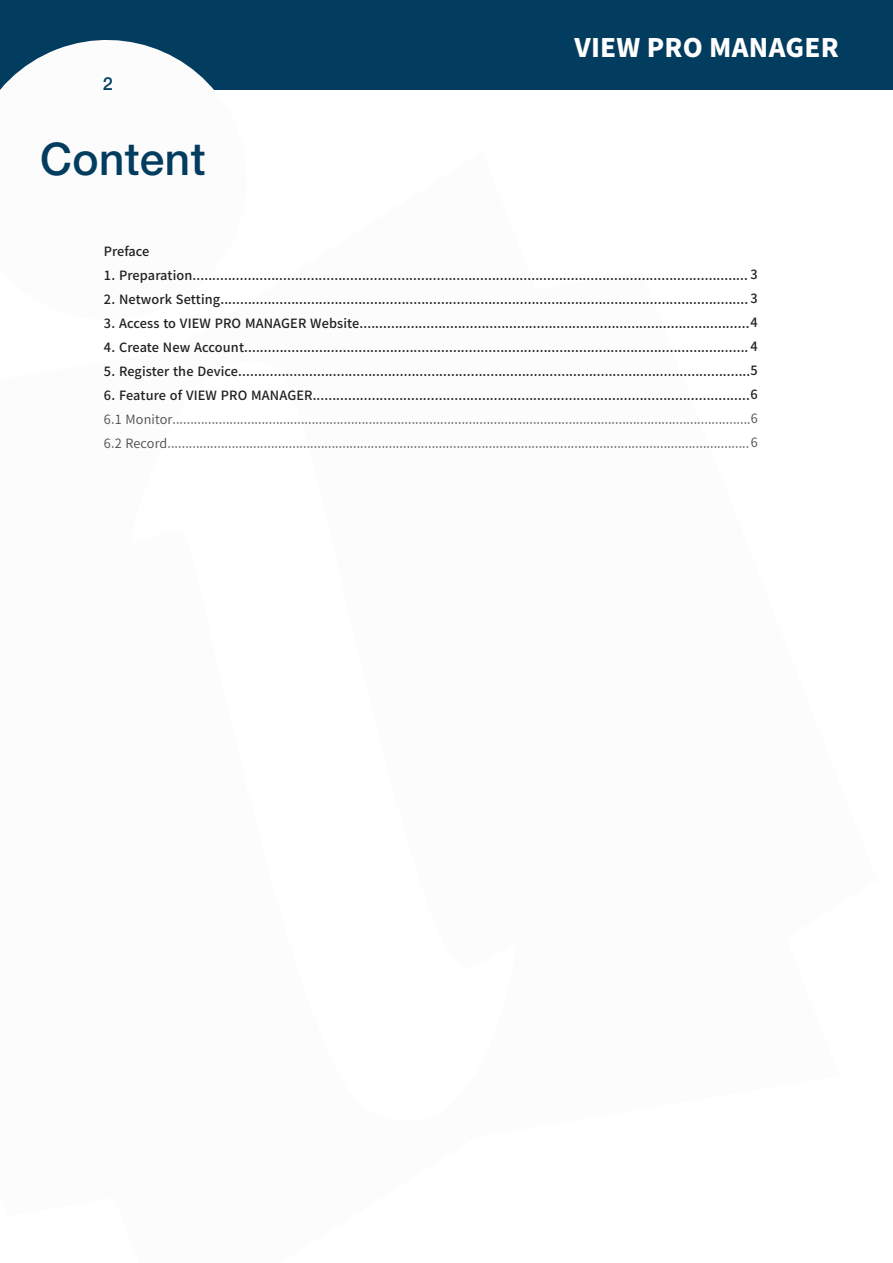
<style>
.page{position:relative;width:893px;height:1263px;background:#fff}
.page>*{position:absolute;margin:0;border:0;box-sizing:border-box;transform-origin:0 0}
.t1{font:500 45px "Helvetica Neue LT Std";letter-spacing:.01em;color:#023c5f}
.t2{font:900 25.5px "Noto Sans CJ Ksc";letter-spacing:.01em;color:#fff}
.t3{font:500 18px "Helvetica Neue LT Std";color:#024164}
.t4{font:500 12.75px "Noto Sans CJ Ksc";letter-spacing:.01em;color:#231f20}
.t5{font:600 12.75px "Noto Sans CJ Ksc";letter-spacing:.01em;color:#4b4c4d}
</style>
<div class="page">
<div style="left:0;top:0;width:893px;height:90px;background:#023c5f"></div>
<svg style="left:0;top:39px;width:214px;height:51px;fill:#fcfcfc"></svg>
<p class="t3" style="left:103px;top:73px;width:12px">2</p>
<p class="t1" style="left:40px;top:132px;width:167px">Content</p>
<h2 class="t2" style="left:574px;top:33px;width:266px">VIEW PRO MANAGER</h2>
<p class="t4" style="left:104px;top:244px;width:47px">Preface</p>
<p class="t4" style="left:104px;top:268px;width:655px">1. Preparation............................................................................................................................................. 3</p>
<p class="t4" style="left:104px;top:292px;width:655px">2. Network Setting...................................................................................................................................... 3</p>
<p class="t4" style="left:104px;top:316px;width:655px">3. Access to VIEW PRO MANAGER Website...................................................................................................4</p>
<p class="t4" style="left:104px;top:340px;width:655px">4. Create New Account................................................................................................................................4</p>
<p class="t4" style="left:104px;top:364px;width:655px">5. Register the Device..................................................................................................................................5</p>
<p class="t4" style="left:104px;top:388px;width:655px">6. Feature of VIEW PRO MANAGER...............................................................................................................6</p>
<p class="t5" style="left:104px;top:412px;width:655px">6.1 Monitor..................................................................................................................................................................6</p>
<p class="t5" style="left:104px;top:436px;width:655px">6.2 Record...................................................................................................................................................................6</p>
</div>
